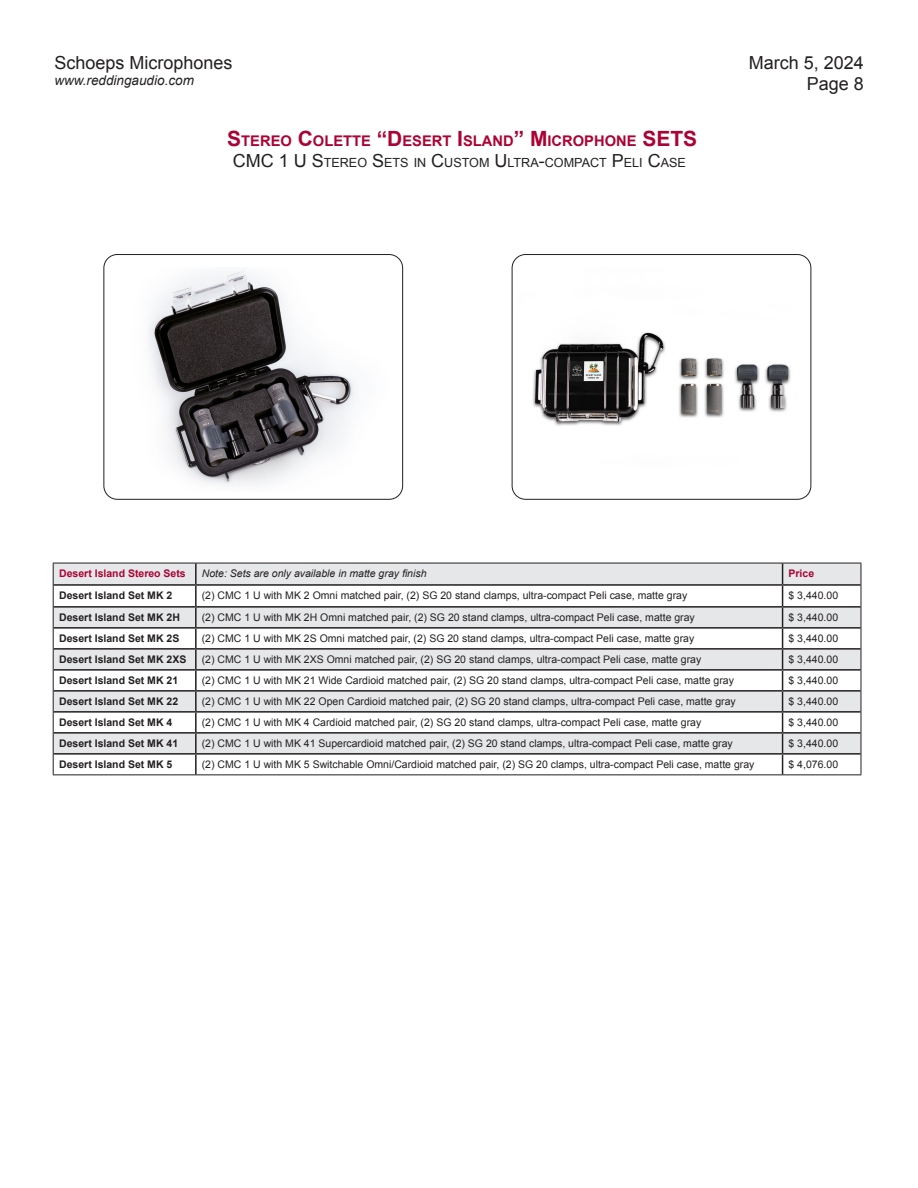
<style>
.page{position:relative;width:918px;height:1188px;background:#fff}
.page>*{position:absolute;margin:0;border:0;box-sizing:border-box;transform-origin:0 0}
.t1{font:18px "Arial";color:#231f20}
.t2{font:700 14.7px "Arial";color:#ab0333}
.t3{font:italic 13.5px "Arial";color:#231f20}
.t4{font:12.6px "Arial";color:#231f20}
.t5{font:10.5px "Arial";color:#231f20}
.t6{font:700 10.5px "Arial";color:#231f20}
.t7{font:italic 10.5px "Arial";color:#231f20}
.t8{font:700 10.5px "Arial";color:#ab0333}
.s1{font-size:21px}
.s2{font-size:18px}
</style>
<div class="page">
<svg style="left:54px;top:564px;width:807px;height:189px;fill:#e6e7e9"></svg>
<hr style="left:53px;top:563px;width:143px;height:1px;background:#231f20">
<hr style="left:196px;top:563px;width:587px;height:1px;background:#231f20">
<hr style="left:783px;top:563px;width:78px;height:1px;background:#231f20">
<svg style="left:53px;top:563px;width:1px;height:211px"></svg>
<svg style="left:861px;top:563px;width:1px;height:211px"></svg>
<hr style="left:53px;top:774px;width:143px;height:1px;background:#231f20">
<hr style="left:196px;top:774px;width:587px;height:1px;background:#231f20">
<hr style="left:783px;top:774px;width:78px;height:1px;background:#231f20">
<hr style="left:195px;top:563px;width:2px;height:21px;background:#231f20">
<hr style="left:54px;top:584px;width:142px;height:2px;background:#231f20">
<hr style="left:196px;top:584px;width:587px;height:2px;background:#231f20">
<hr style="left:195px;top:586px;width:2px;height:20px;background:#231f20">
<hr style="left:783px;top:584px;width:78px;height:2px;background:#231f20">
<hr style="left:54px;top:606px;width:142px;height:2px;background:#231f20">
<hr style="left:196px;top:606px;width:587px;height:2px;background:#231f20">
<hr style="left:783px;top:606px;width:78px;height:2px;background:#231f20">
<hr style="left:54px;top:627px;width:142px;height:2px;background:#231f20">
<hr style="left:196px;top:627px;width:587px;height:2px;background:#231f20">
<hr style="left:783px;top:627px;width:78px;height:2px;background:#231f20">
<hr style="left:54px;top:648px;width:142px;height:2px;background:#231f20">
<hr style="left:196px;top:648px;width:587px;height:2px;background:#231f20">
<hr style="left:783px;top:648px;width:78px;height:2px;background:#231f20">
<hr style="left:54px;top:669px;width:142px;height:2px;background:#231f20">
<hr style="left:196px;top:669px;width:587px;height:2px;background:#231f20">
<hr style="left:783px;top:669px;width:78px;height:2px;background:#231f20">
<hr style="left:54px;top:690px;width:142px;height:2px;background:#231f20">
<hr style="left:196px;top:690px;width:587px;height:2px;background:#231f20">
<hr style="left:783px;top:690px;width:78px;height:2px;background:#231f20">
<hr style="left:54px;top:711px;width:142px;height:2px;background:#231f20">
<hr style="left:196px;top:711px;width:587px;height:2px;background:#231f20">
<hr style="left:783px;top:711px;width:78px;height:2px;background:#231f20">
<hr style="left:54px;top:732px;width:142px;height:2px;background:#231f20">
<hr style="left:196px;top:732px;width:587px;height:2px;background:#231f20">
<hr style="left:783px;top:732px;width:78px;height:2px;background:#231f20">
<hr style="left:54px;top:753px;width:142px;height:2px;background:#231f20">
<hr style="left:196px;top:753px;width:587px;height:2px;background:#231f20">
<svg style="left:195px;top:608px;width:2px;height:166px"></svg>
<hr style="left:783px;top:753px;width:78px;height:2px;background:#231f20">
<svg style="left:782px;top:563px;width:1px;height:211px"></svg>
<div style="left:104px;top:254px;width:299px;height:246px;border:1px solid #231f20;border-radius:14px"></div>
<div style="left:512px;top:254px;width:299px;height:246px;border:1px solid #231f20;border-radius:14px"></div>
<img style="left:149px;top:270px;width:206px;height:215px">
<img style="left:532px;top:332px;width:259px;height:94px">
<p class="t1" style="left:54px;top:50px;width:180px">Schoeps Microphones</p>
<p class="t3" style="left:54px;top:71px;width:141px">www.reddingaudio.com</p>
<p class="t2" style="left:227px;top:131px;width:471px"><span class="s1">S</span>TEREO <span class="s1">C</span>OLETTE <span class="s1">“D</span>ESERT <span class="s1">I</span>SLAND<span class="s1">” M</span>ICROPHONE <span class="s1">SETS</span></p>
<p class="t4" style="left:233px;top:154px;width:455px"><span class="s2">CMC 1 U S</span>TEREO <span class="s2">S</span>ETS IN <span class="s2">C</span>USTOM <span class="s2">U</span> LTRA<span class="s2">-</span>COMPACT <span class="s2">P</span> ELI <span class="s2">C</span>ASE</p>
<p class="t1" style="left:749px;top:50px;width:117px">March 5, 2024</p>
<p class="t1" style="left:807px;top:72px;width:59px">Page 8</p>
<p class="t8" style="left:59px;top:566px;width:128px">Desert Island Stereo Sets</p>
<p class="t7" style="left:202px;top:566px;width:226px">Note: Sets are only available in matte gray finish</p>
<p class="t8" style="left:789px;top:566px;width:27px">Price</p>
<p class="t6" style="left:59px;top:588px;width:115px">Desert Island Set MK 2</p>
<p class="t5" style="left:202px;top:588px;width:487px">(2) CMC 1 U with MK 2 Omni matched pair, (2) SG 20 stand clamps, ultra-compact Peli case, matte gray</p>
<p class="t5" style="left:789px;top:588px;width:51px">$ 3,440.00</p>
<p class="t6" style="left:59px;top:610px;width:122px">Desert Island Set MK 2H</p>
<p class="t5" style="left:202px;top:610px;width:495px">(2) CMC 1 U with MK 2H Omni matched pair, (2) SG 20 stand clamps, ultra-compact Peli case, matte gray</p>
<p class="t5" style="left:789px;top:610px;width:51px">$ 3,440.00</p>
<p class="t6" style="left:59px;top:631px;width:122px">Desert Island Set MK 2S</p>
<p class="t5" style="left:202px;top:631px;width:494px">(2) CMC 1 U with MK 2S Omni matched pair, (2) SG 20 stand clamps, ultra-compact Peli case, matte gray</p>
<p class="t5" style="left:789px;top:631px;width:51px">$ 3,440.00</p>
<p class="t6" style="left:59px;top:652px;width:129px">Desert Island Set MK 2XS</p>
<p class="t5" style="left:202px;top:652px;width:501px">(2) CMC 1 U with MK 2XS Omni matched pair, (2) SG 20 stand clamps, ultra-compact Peli case, matte gray</p>
<p class="t5" style="left:789px;top:652px;width:51px">$ 3,440.00</p>
<p class="t6" style="left:59px;top:673px;width:121px">Desert Island Set MK 21</p>
<p class="t5" style="left:202px;top:673px;width:534px">(2) CMC 1 U with MK 21 Wide Cardioid matched pair, (2) SG 20 stand clamps, ultra-compact Peli case, matte gray</p>
<p class="t5" style="left:789px;top:673px;width:51px">$ 3,440.00</p>
<p class="t6" style="left:59px;top:694px;width:121px">Desert Island Set MK 22</p>
<p class="t5" style="left:202px;top:694px;width:535px">(2) CMC 1 U with MK 22 Open Cardioid matched pair, (2) SG 20 stand clamps, ultra-compact Peli case, matte gray</p>
<p class="t5" style="left:789px;top:694px;width:51px">$ 3,440.00</p>
<p class="t6" style="left:59px;top:715px;width:115px">Desert Island Set MK 4</p>
<p class="t5" style="left:202px;top:715px;width:501px">(2) CMC 1 U with MK 4 Cardioid matched pair, (2) SG 20 stand clamps, ultra-compact Peli case, matte gray</p>
<p class="t5" style="left:789px;top:715px;width:51px">$ 3,440.00</p>
<p class="t6" style="left:59px;top:736px;width:121px">Desert Island Set MK 41</p>
<p class="t5" style="left:202px;top:736px;width:533px">(2) CMC 1 U with MK 41 Supercardioid matched pair, (2) SG 20 stand clamps, ultra-compact Peli case, matte gray</p>
<p class="t5" style="left:789px;top:736px;width:51px">$ 3,440.00</p>
<p class="t6" style="left:59px;top:757px;width:115px">Desert Island Set MK 5</p>
<p class="t5" style="left:202px;top:757px;width:554px">(2) CMC 1 U with MK 5 Switchable Omni/Cardioid matched pair, (2) SG 20 clamps, ultra-compact Peli case, matte gray</p>
<p class="t5" style="left:789px;top:757px;width:51px">$ 4,076.00</p>
</div>
